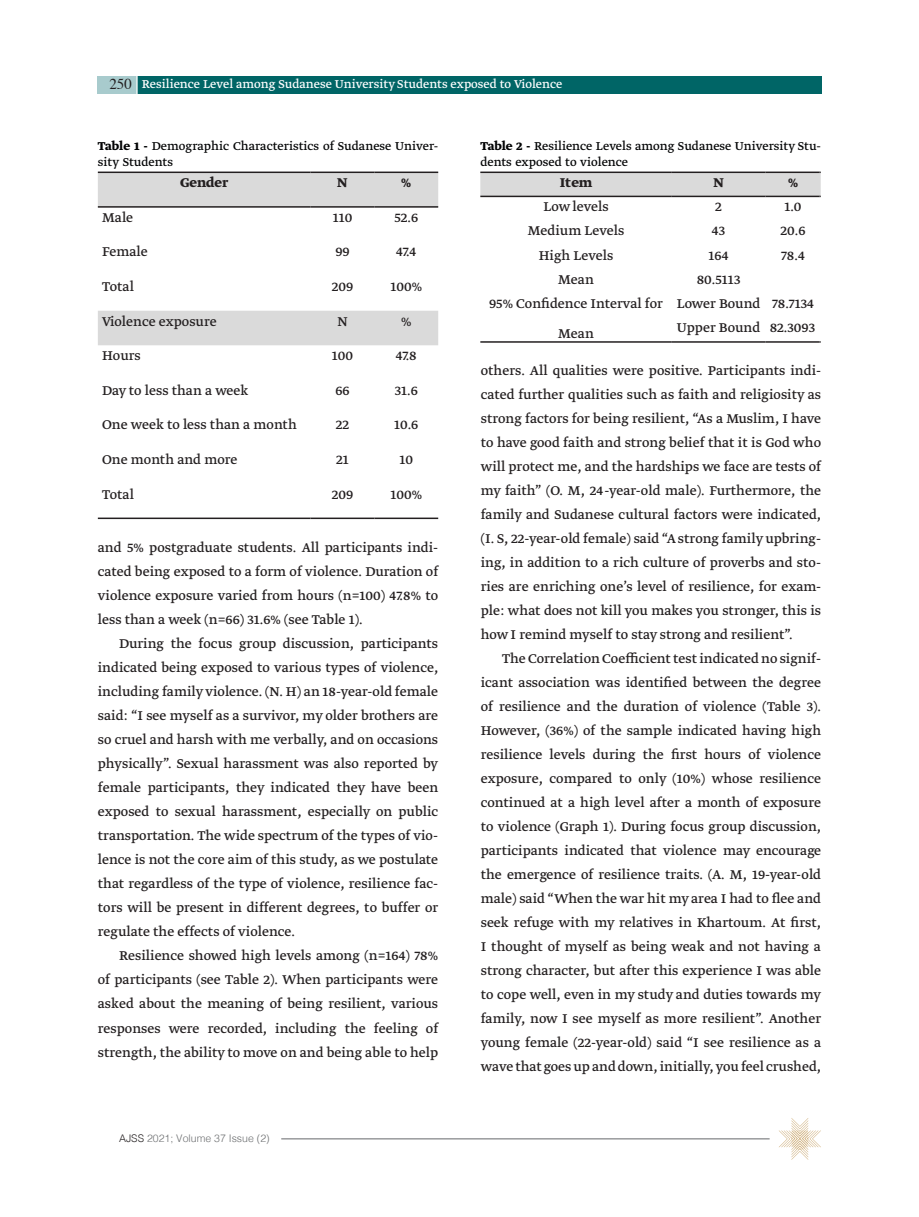
<style>
.page{position:relative;width:919px;height:1217px;background:#fff}
.page>*{position:absolute;margin:0;border:0;box-sizing:border-box;transform-origin:0 0}
.النص{font:15px/24px "Greta Arabic";color:#231f20;text-align:justify}
.t1{font:700 15px "Greta Arabic";color:#231f20}
.t2{font:15px "Times";color:#231f20}
.t3{font:13.5px/15.5px "Greta Arabic";color:#020304}
.t4{font:13.5px "Greta Arabic";color:#fff}
.t5{font:300 10.5px "Helvetica";color:#6d6f71}
.s1{font-weight:700}
.s2{color:#231f20}
</style>
<div class="page">
<div style="left:136px;top:76px;width:685px;height:17px;background:#006566"></div>
<hr style="left:136px;top:70px;width:2px;height:31px;background:#fff">
<div style="left:98px;top:76px;width:38px;height:17px;background:#a8cbcd"></div>
<hr style="left:281px;top:1137px;width:488px;height:2px;background:#6d6f71">
<svg style="left:779px;top:1118px;width:42px;height:41px"></svg>
<svg style="left:98px;top:173px;width:340px;height:172px"></svg>
<hr style="left:98px;top:517px;width:212px;height:2px;background:#231f20">
<hr style="left:310px;top:517px;width:64px;height:2px;background:#231f20">
<hr style="left:374px;top:517px;width:64px;height:2px;background:#231f20">
<hr style="left:98px;top:171px;width:212px;height:2px;background:#231f20">
<hr style="left:310px;top:171px;width:64px;height:2px;background:#231f20">
<hr style="left:374px;top:171px;width:64px;height:2px;background:#231f20">
<hr style="left:98px;top:206px;width:212px;height:2px;background:#231f20">
<hr style="left:310px;top:206px;width:64px;height:2px;background:#231f20">
<hr style="left:374px;top:206px;width:64px;height:2px;background:#231f20">
<hr style="left:480px;top:341px;width:191px;height:1px;background:#231f20">
<hr style="left:671px;top:341px;width:94px;height:1px;background:#231f20">
<hr style="left:765px;top:341px;width:54px;height:1px;background:#231f20">
<svg style="left:480px;top:171px;width:340px;height:26px;background:#c6c6c6"></svg>
<p class="t2" style="left:109px;top:70px;width:24px">250</p>
<p class="t4" style="left:142px;top:75px;width:422px">Resilience Level among Sudanese University Students exposed to Violence</p>
<p class="t3" style="left:98px;top:138px;width:342px"><span class="s1">Table 1 -</span> Demographic Characteristics of Sudanese Univer&shy;sity Students</p>
<p class="t1" style="left:180px;top:173px;width:50px">Gender</p>
<p class="t1" style="left:337px;top:173px;width:12px">N</p>
<p class="t1" style="left:401px;top:173px;width:11px">%</p>
<p class="النص" style="left:102px;top:204px;width:33px">Male</p>
<p class="النص" style="left:332px;top:204px;width:21px">110</p>
<p class="النص" style="left:394px;top:204px;width:25px">52.6</p>
<p class="النص" style="left:102px;top:239px;width:47px">Female</p>
<p class="النص" style="left:335px;top:239px;width:16px">99</p>
<p class="النص" style="left:396px;top:239px;width:22px">47.4</p>
<p class="النص" style="left:102px;top:274px;width:33px">Total</p>
<p class="النص" style="left:332px;top:274px;width:23px">209</p>
<p class="النص" style="left:390px;top:274px;width:33px">100%</p>
<p class="النص" style="left:102px;top:308px;width:116px">Violence exposure</p>
<p class="النص" style="left:337px;top:308px;width:12px">N</p>
<p class="النص" style="left:401px;top:308px;width:12px">%</p>
<p class="النص" style="left:102px;top:343px;width:40px">Hours</p>
<p class="النص" style="left:332px;top:343px;width:23px">100</p>
<p class="النص" style="left:396px;top:343px;width:23px">47.8</p>
<p class="النص" style="left:102px;top:377px;width:148px">Day to less than a week</p>
<p class="النص" style="left:335px;top:377px;width:16px">66</p>
<p class="النص" style="left:394px;top:377px;width:25px">31.6</p>
<p class="النص" style="left:102px;top:412px;width:196px">One week to less than a month</p>
<p class="النص" style="left:336px;top:412px;width:15px">22</p>
<p class="النص" style="left:394px;top:412px;width:26px">10.6</p>
<p class="النص" style="left:102px;top:447px;width:137px">One month and more</p>
<p class="النص" style="left:336px;top:447px;width:14px">21</p>
<p class="النص" style="left:399px;top:447px;width:15px">10</p>
<p class="النص" style="left:102px;top:481px;width:33px">Total</p>
<p class="النص" style="left:332px;top:481px;width:23px">209</p>
<p class="النص" style="left:390px;top:481px;width:33px">100%</p>
<p class="النص" style="left:98px;top:535px;width:342px">and 5% postgraduate students. All participants indi&shy;cated being exposed to a form of violence. Duration of violence exposure varied from hours (n=100) 47.8% to less than a week (n=66) 31.6% (see Table 1).</p>
<p class="النص" style="left:98px;top:631px;width:342px;text-indent:21px">During the focus group discussion, participants indicated being exposed to various types of violence, including family violence. (N. H) an 18-year-old female said: “I see myself as a survivor, my older brothers are so cruel and harsh with me verbally, and on occasions physically”. Sexual harassment was also reported by female participants, they indicated they have been exposed to sexual harassment, especially on public transportation. The wide spectrum of the types of vio&shy;lence is not the core aim of this study, as we postulate that regardless of the type of violence, resilience fac&shy;tors will be present in different degrees, to buffer or regulate the effects of violence.</p>
<p class="النص" style="left:98px;top:943px;width:342px;text-indent:21px">Resilience showed high levels among (n=164) 78% of participants (see Table 2). When participants were asked about the meaning of being resilient, various responses were recorded, including the feeling of strength, the ability to move on and being able to help</p>
<p class="t5" style="left:119px;top:1129px;width:152px"><span class="s2">AJSS</span> 2021; Volume 37 Issue (2)</p>
<p class="t3" style="left:480px;top:138px;width:342px"><span class="s1">Table 2 -</span> Resilience Levels among Sudanese University Stu&shy;dents exposed to violence</p>
<p class="t1" style="left:559px;top:173px;width:34px">Item</p>
<p class="t1" style="left:713px;top:173px;width:12px">N</p>
<p class="t1" style="left:788px;top:173px;width:11px">%</p>
<p class="النص" style="left:543px;top:194px;width:67px">Low levels</p>
<p class="النص" style="left:715px;top:194px;width:8px">2</p>
<p class="النص" style="left:784px;top:194px;width:19px">1.0</p>
<p class="النص" style="left:528px;top:218px;width:98px">Medium Levels</p>
<p class="النص" style="left:712px;top:218px;width:15px">43</p>
<p class="النص" style="left:780px;top:218px;width:27px">20.6</p>
<p class="النص" style="left:538px;top:242px;width:76px">High Levels</p>
<p class="النص" style="left:708px;top:242px;width:21px">164</p>
<p class="النص" style="left:781px;top:242px;width:25px">78.4</p>
<p class="النص" style="left:558px;top:266px;width:37px">Mean</p>
<p class="النص" style="left:696px;top:266px;width:45px">80.5113</p>
<p class="النص" style="left:489px;top:287px;width:175px;line-height:30px;text-align:center">95% Confidence Interval for<br>Mean</p>
<p class="النص" style="left:676px;top:290px;width:85px">Lower Bound</p>
<p class="النص" style="left:772px;top:290px;width:43px">78.7134</p>
<p class="النص" style="left:676px;top:314px;width:85px">Upper Bound</p>
<p class="النص" style="left:769px;top:314px;width:47px">82.3093</p>
<p class="النص" style="left:480px;top:357px;width:342px">others. All qualities were positive. Participants indi&shy;cated further qualities such as faith and religiosity as strong factors for being resilient, “As a Muslim, I have to have good faith and strong belief that it is God who will protect me, and the hardships we face are tests of my faith” (O. M, 24-year-old male). Furthermore, the family and Sudanese cultural factors were indicated, (I. S, 22-year-old female) said “A strong family upbring&shy;ing, in addition to a rich culture of proverbs and sto&shy;ries are enriching one’s level of resilience, for exam&shy;ple: what does not kill you makes you stronger, this is how I remind myself to stay strong and resilient”.</p>
<p class="النص" style="left:480px;top:645px;width:342px;text-indent:21px">The Correlation Coefficient test indicated no signif&shy;icant association was identified between the degree of resilience and the duration of violence (Table 3).<br>However, (36%) of the sample indicated having high resilience levels during the first hours of violence exposure, compared to only (10%) whose resilience continued at a high level after a month of exposure to violence (Graph 1). During focus group discussion, participants indicated that violence may encourage the emergence of resilience traits. (A. M, 19-year-old male) said “When the war hit my area I had to flee and seek refuge with my relatives in Khartoum. At first, I thought of myself as being weak and not having a strong character, but after this experience I was able to cope well, even in my study and duties towards my family, now I see myself as more resilient”. Another young female (22-year-old) said “I see resilience as a wave that goes up and down, initially, you feel crushed,</p>
</div>
